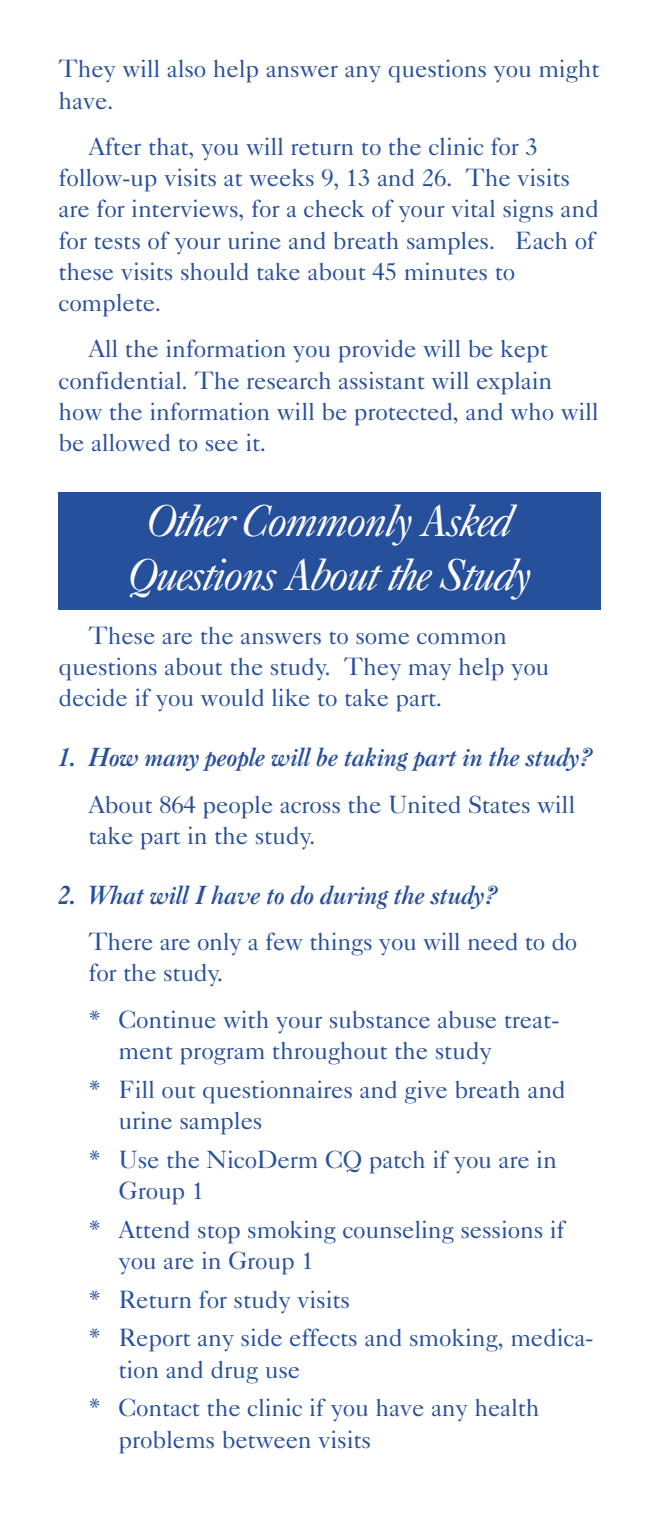
<style>
.page{position:relative;width:660px;height:1530px;background:#fff}
.page>*{position:absolute;margin:0;border:0;box-sizing:border-box;transform-origin:0 0}
.t1{font:italic 45px/54px "Caslon Five Forty";letter-spacing:-.045em;color:#fff;text-align:center}
.t2{font:25px/31.2px "Caslon Five Forty";letter-spacing:-.01em;color:#27509c}
.t3{font:italic 700 25px "Caslon BT";letter-spacing:-.03em;color:#27509c}
</style>
<div class="page">
<div style="left:58px;top:493px;width:543px;height:117px;background:#27509c"></div>
<p class="t2" style="left:58px;top:56px;width:543px">They will also help answer any questions you might have.</p>
<p class="t2" style="left:58px;top:133px;width:542px;text-indent:30px">After that, you will return to the clinic for 3 follow-up visits at weeks 9, 13 and 26. The visits are for interviews, for a check of your vital signs and for tests of your urine and breath samples. Each of these visits should take about 45 minutes to complete.</p>
<p class="t2" style="left:58px;top:336px;width:542px;text-indent:30px">All the information you provide will be kept confidential. The research assistant will explain how the information will be protected, and who will be allowed to see it.</p>
<h1 class="t1" style="left:128px;top:498px;width:405px">Other Commonly Asked<br>Questions About the Study</h1>
<p class="t2" style="left:59px;top:622px;width:492px;text-indent:30px">These are the answers to some common questions about the study. They may help you decide if you would like to take part.</p>
<p class="t3" style="left:58px;top:747px;width:536px">1. How many people will be taking part in the study?</p>
<p class="t2" style="left:89px;top:791px;width:488px">About 864 people across the United States will take part in the study.</p>
<p class="t3" style="left:58px;top:884px;width:441px">2. What will I have to do during the study?</p>
<p class="t2" style="left:89px;top:929px;width:490px">There are only a few things you will need to do for the study.</p>
<p class="t2" style="left:119px;top:1006px;width:442px;text-indent:-30px">* Continue with your substance abuse treat&shy;ment program throughout the study</p>
<p class="t2" style="left:119px;top:1076px;width:449px;text-indent:-30px">* Fill out questionnaires and give breath and urine samples</p>
<p class="t2" style="left:119px;top:1146px;width:440px;text-indent:-30px">* Use the NicoDerm CQ patch if you are in<br>Group 1</p>
<p class="t2" style="left:119px;top:1216px;width:448px;text-indent:-30px">* Attend stop smoking counseling sessions if you are in Group 1</p>
<p class="t2" style="left:88px;top:1282px;width:507px;line-height:38.8px">* Return for study visits<br>* Report any side effects and smoking, medica-</p>
<p class="t2" style="left:88px;top:1352px;width:453px;line-height:38.8px;text-indent:30px">tion and drug use<br>* Contact the clinic if you have any health</p>
<p class="t2" style="left:119px;top:1426px;width:254px">problems between visits</p>
</div>
